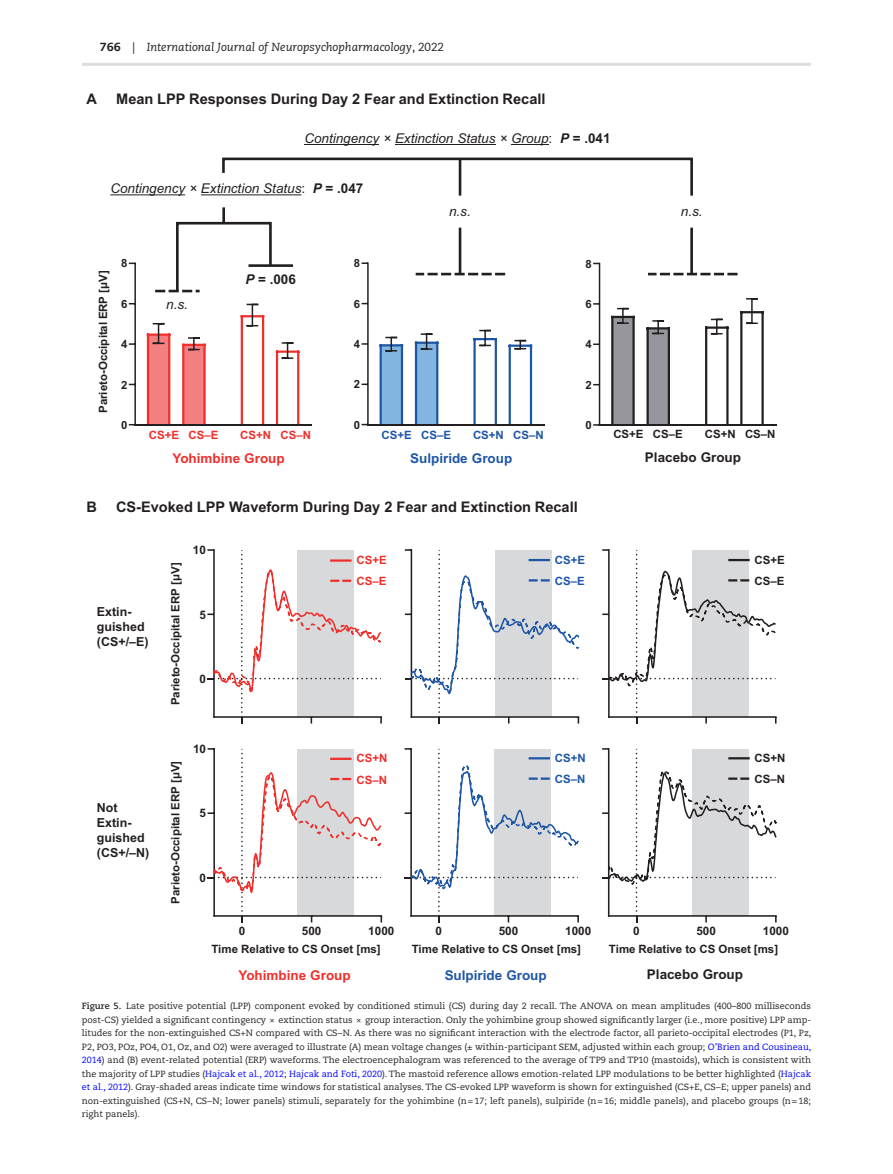
<style>
.page{position:relative;width:893px;height:1174px;background:#fff}
.page>*{position:absolute;margin:0;border:0;box-sizing:border-box;transform-origin:0 0}
.t1{font:700 14.55px "Arial";color:#231f20}
.t2{font:italic 13.5px "Arial";color:#231f20}
.t3{font:700 13.5px "Arial";color:#231f20}
.t4{font:700 13.5px "Arial";color:#ee2f2c}
.t5{font:700 13.5px "Arial";color:#1e56a6}
.t6{font:700 12.45px/15px "Arial";color:#231f20}
.t7{font:italic 11.7px "Caecilia LT Std";color:#231f20}
.t8{font:700 11.7px "Arial";letter-spacing:.005em;color:#231f20}
.t9{font:700 11.4px/21.1px "Arial";color:#231f20}
.t10{font:700 11.4px/21.1px "Arial";color:#ee2f2c}
.t11{font:700 11.4px/21.1px "Arial";letter-spacing:-.005em;color:#1e56a6}
.t12{font:700 11.25px "Arial";color:#231f20}
.t13{font:9px/13.5px "Caecilia LT Std";color:#231f20;text-align:justify}
.s1{font-weight:800;font-style:normal}
.s2{font-style:normal}
.s3{font-weight:700}
.s4{font-weight:700;font-style:normal}
.s5{font-style:italic}
.s6{font-family:"Gandhari Unicode"}
.s7{color:#00f}
</style>
<div class="page">
<hr style="left:82px;top:63px;width:729px;height:3px;background:#dcdddf">
<hr style="left:134px;top:424px;width:178px;height:1px;background:#231f20">
<hr style="left:134px;top:263px;width:2px;height:162px;background:#231f20">
<svg style="left:182px;top:337px;width:24px;height:87px;background:#ed7777"></svg>
<svg style="left:276px;top:342px;width:23px;height:82px"></svg>
<svg style="left:147px;top:323px;width:23px;height:101px;background:#ed7979"></svg>
<svg style="left:241px;top:304px;width:23px;height:120px"></svg>
<hr style="left:367px;top:424px;width:178px;height:1px;background:#231f20">
<hr style="left:367px;top:262px;width:2px;height:163px;background:#231f20">
<svg style="left:415px;top:333px;width:23px;height:91px;background:#78a5d3"></svg>
<svg style="left:509px;top:340px;width:23px;height:84px"></svg>
<svg style="left:380px;top:337px;width:23px;height:87px;background:#76a4d3"></svg>
<svg style="left:473px;top:330px;width:24px;height:94px"></svg>
<hr style="left:599px;top:424px;width:177px;height:2px;background:#231f20">
<hr style="left:599px;top:263px;width:1px;height:163px;background:#231f20">
<svg style="left:593px;top:424px;width:6px;height:2px"></svg>
<svg style="left:593px;top:343px;width:6px;height:2px"></svg>
<svg style="left:593px;top:303px;width:6px;height:2px"></svg>
<svg style="left:646px;top:320px;width:24px;height:104px;background:#848589"></svg>
<svg style="left:740px;top:298px;width:24px;height:126px"></svg>
<svg style="left:611px;top:308px;width:24px;height:116px;background:#858589"></svg>
<svg style="left:705px;top:319px;width:23px;height:105px"></svg>
<svg style="left:694px;top:273px;width:43px;height:2px"></svg>
<svg style="left:207px;top:549px;width:175px;height:174px"></svg>
<svg style="left:208px;top:748px;width:174px;height:174px"></svg>
<svg style="left:405px;top:549px;width:174px;height:174px"></svg>
<svg style="left:405px;top:748px;width:174px;height:174px"></svg>
<svg style="left:602px;top:549px;width:174px;height:174px"></svg>
<svg style="left:602px;top:748px;width:175px;height:174px"></svg>
<hr style="left:304px;top:144px;width:75px;height:1px;background:#231f20">
<hr style="left:395px;top:144px;width:100px;height:1px;background:#231f20">
<hr style="left:511px;top:144px;width:37px;height:1px;background:#231f20">
<svg style="left:221px;top:157px;width:473px;height:120px"></svg>
<div style="left:445px;top:196px;width:260px;height:32px;background:#fff"></div>
<svg style="left:155px;top:205px;width:118px;height:88px"></svg>
<svg style="left:110px;top:194px;width:75px;height:1px"></svg>
<svg style="left:201px;top:194px;width:100px;height:1px"></svg>
<p class="t7" style="left:100px;top:40px;width:346px"><span class="s1">766</span> <span class="s2">|</span> International Journal of Neuropsychopharmacology<span class="s2">, 2022</span></p>
<h1 class="t1" style="left:86px;top:89px;width:12px">A</h1>
<h1 class="t1" style="left:116px;top:89px;width:431px">Mean LPP Responses During Day 2 Fear and Extinction Recall</h1>
<h2 class="t2" style="left:304px;top:129px;width:308px">Contingency × Extinction Status × Group<span class="s2">:</span> <span class="s3">P</span> <span class="s4">= .041</span></h2>
<h2 class="t2" style="left:110px;top:179px;width:255px">Contingency × Extinction Status<span class="s2">:</span> <span class="s3">P</span> <span class="s4">= .047</span></h2>
<h2 class="t2" style="left:449px;top:203px;width:23px">n.s.</h2>
<h2 class="t2" style="left:681px;top:203px;width:23px">n.s.</h2>
<p class="t12" style="left:121px;top:256px;width:8px">8</p>
<p class="t12" style="left:354px;top:256px;width:8px">8</p>
<p class="t12" style="left:585px;top:256px;width:8px">8</p>
<p class="t9" style="left:93px;top:413px;width:144px;rotate:-90deg">Parieto-O picc Elat i RP [μV]</p>
<p class="t12" style="left:121px;top:296px;width:8px">6</p>
<p class="t12" style="left:121px;top:337px;width:8px">4</p>
<p class="t12" style="left:121px;top:377px;width:8px">2</p>
<h2 class="t2" style="left:166px;top:295px;width:23px">n.s.</h2>
<h2 class="t3" style="left:245px;top:270px;width:52px"><span class="s5">P</span> = .006</h2>
<p class="t12" style="left:354px;top:296px;width:8px">6</p>
<p class="t12" style="left:354px;top:337px;width:8px">4</p>
<p class="t12" style="left:354px;top:377px;width:8px">2</p>
<p class="t12" style="left:585px;top:297px;width:8px">6</p>
<p class="t12" style="left:585px;top:337px;width:8px">4</p>
<p class="t12" style="left:585px;top:377px;width:8px">2</p>
<p class="t12" style="left:121px;top:417px;width:8px">0</p>
<p class="t10" style="left:149px;top:424px;width:71px">CS+E CS–E</p>
<p class="t10" style="left:240px;top:424px;width:72px">CS+N CS–N</p>
<p class="t12" style="left:354px;top:417px;width:8px">0</p>
<p class="t11" style="left:382px;top:424px;width:71px">CS+E CS–E</p>
<p class="t11" style="left:473px;top:424px;width:72px">CS+N CS–N</p>
<p class="t12" style="left:585px;top:418px;width:8px">0</p>
<p class="t9" style="left:613px;top:424px;width:71px">CS+E CS–E</p>
<p class="t9" style="left:705px;top:424px;width:72px">CS+N CS–N</p>
<h2 class="t4" style="left:172px;top:449px;width:114px">Yohimbine Group</h2>
<h2 class="t5" style="left:410px;top:449px;width:104px">Sulpiride Group</h2>
<h2 class="t3" style="left:645px;top:448px;width:98px">Placebo Group</h2>
<h1 class="t1" style="left:86px;top:497px;width:12px">B</h1>
<h1 class="t1" style="left:116px;top:497px;width:463px">CS-Evoked LPP Waveform During Day 2 Fear and Extinction Recall</h1>
<h3 class="t6" style="left:97px;top:604px;width:53px">Extin&shy;guished (CS+/–E)</h3>
<h3 class="t6" style="left:97px;top:800px;width:54px">Not<br>Extin&shy;guished (CS+/–N)</h3>
<p class="t9" style="left:165px;top:705px;width:144px;rotate:-90deg">Parieto-Occipital ERP [μV]</p>
<p class="t8" style="left:193px;top:542px;width:15px">10</p>
<p class="t8" style="left:199px;top:606px;width:8px">5</p>
<p class="t8" style="left:199px;top:671px;width:8px">0</p>
<p class="t9" style="left:165px;top:903px;width:144px;rotate:-90deg">Parieto-Occipital ERP [μV]</p>
<p class="t8" style="left:193px;top:741px;width:15px">10</p>
<p class="t8" style="left:200px;top:805px;width:8px">5</p>
<p class="t8" style="left:200px;top:870px;width:8px">0</p>
<p class="t10" style="left:356px;top:550px;width:32px">CS+E<br>CS–E</p>
<p class="t10" style="left:356px;top:748px;width:32px">CS+N<br>CS–N</p>
<p class="t11" style="left:555px;top:549px;width:32px">CS+E<br>CS–E</p>
<p class="t11" style="left:555px;top:748px;width:32px">CS+N<br>CS–N</p>
<p class="t9" style="left:755px;top:549px;width:32px">CS+E<br>CS–E</p>
<p class="t9" style="left:755px;top:748px;width:32px">CS+N<br>CS–N</p>
<p class="t8" style="left:239px;top:923px;width:8px">0</p>
<p class="t8" style="left:302px;top:923px;width:21px">500</p>
<p class="t8" style="left:368px;top:923px;width:28px">1000</p>
<p class="t8" style="left:436px;top:923px;width:8px">0</p>
<p class="t8" style="left:499px;top:923px;width:21px">500</p>
<p class="t8" style="left:565px;top:923px;width:28px">1000</p>
<p class="t8" style="left:633px;top:923px;width:8px">0</p>
<p class="t8" style="left:696px;top:923px;width:21px">500</p>
<p class="t8" style="left:763px;top:923px;width:28px">1000</p>
<p class="t9" style="left:211px;top:938px;width:171px">Time Relative to CS Onset [ms]</p>
<p class="t9" style="left:412px;top:938px;width:171px">Time Relative to CS Onset [ms]</p>
<p class="t9" style="left:609px;top:938px;width:171px">Time Relative to CS Onset [ms]</p>
<h2 class="t4" style="left:238px;top:966px;width:114px">Yohimbine Group</h2>
<h2 class="t5" style="left:445px;top:966px;width:104px">Sulpiride Group</h2>
<h2 class="t3" style="left:647px;top:965px;width:98px">Placebo Group</h2>
<p class="t13" style="left:82px;top:999px;width:731px"><span class="s3">Figure 5.</span> Late positive potential (LPP) component evoked by conditioned stimuli (CS) during day 2 recall. The ANOVA on mean amplitudes (400–800 milliseconds post-CS) yielded a significant contingency <span class="s6">×</span> extinction status <span class="s6">×</span> group interaction. Only the yohimbine group showed significantly larger (i.e., more positive) LPP amp&shy;litudes for the non-extinguished CS+N compared with CS−N. As there was no significant interaction with the electrode factor, all parieto-occipital electrodes (P1, Pz, P2, PO3, POz, PO4, O1, Oz, and O2) were averaged to illustrate (A) mean voltage changes (± within-participant SEM, adjusted within each group; <span class="s7">O’Brien and Cousineau, 2014</span>) and (B) event-related potential (ERP) waveforms. The electroencephalogram was referenced to the average of TP9 and TP10 (mastoids), which is consistent with the majority of LPP studies (<span class="s7">Hajcak et al., 2012</span>; <span class="s7">Hajcak and Foti, 2020</span>). The mastoid reference allows emotion-related LPP modulations to be better highlighted (<span class="s7">Hajcak et al., 2012</span>). Gray-shaded areas indicate time windows for statistical analyses. The CS-evoked LPP waveform is shown for extinguished (CS+E, CS−E; upper panels) and non-extinguished (CS+N, CS−N; lower panels) stimuli, separately for the yohimbine (n=17; left panels), sulpiride (n=16; middle panels), and placebo groups (n=18; right panels).</p>
</div>
